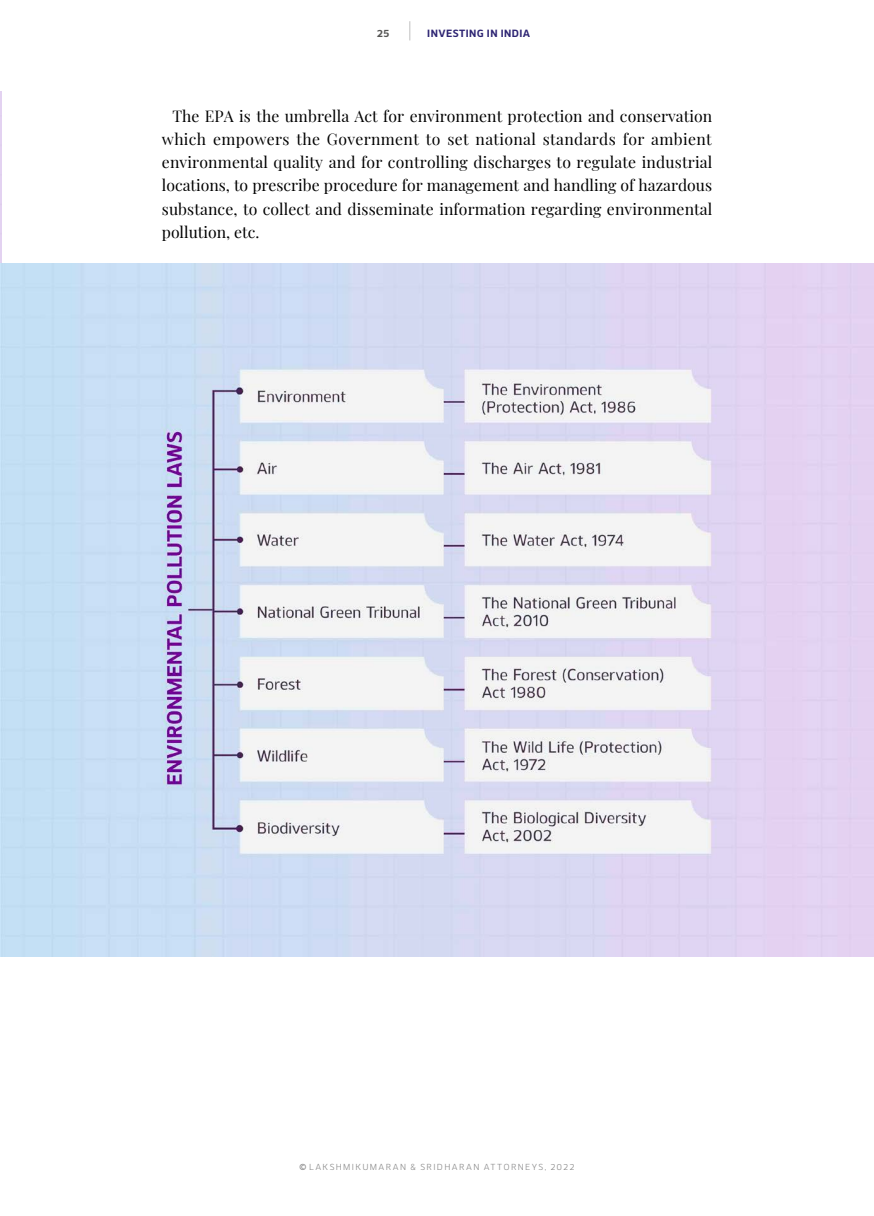
<style>
.page{position:relative;width:874px;height:1216px;background:#fff}
.page>*{position:absolute;margin:0;border:0;box-sizing:border-box;transform-origin:0 0}
.t1{font:15.75px/23.1px "Playfair Display";letter-spacing:.005em;color:#000;text-align:justify}
.t2{font:700 10.5px "Kobern";letter-spacing:.04em;color:#2e2573}
.t3{font:8.75px "Kobern";letter-spacing:.15em;color:#878787}
.s1{color:#575756}
.s2{font-weight:100;font-size:21px;color:#494849}
.s3{font-weight:700;color:#8a8a8b}
.s4{color:#89898a}
</style>
<div class="page">
<img style="left:0;top:263px;width:873px;height:692px">
<p class="t2" style="left:377px;top:26px;width:154px"><span class="s1">25</span> <span class="s2">|</span> INVESTING IN INDIA</p>
<p class="t1" style="left:162px;top:103px;width:551px;text-indent:11px">The EPA is the umbrella Act for environment protection and conservation which empowers the Government to set national standards for ambient environmental quality and for controlling discharges to regulate industrial locations, to prescribe procedure for management and handling of hazardous substance, to collect and disseminate information regarding environmental pollution, etc.</p>
<p class="t3" style="left:299px;top:1160px;width:276px"><span class="s3">©</span> LAKSHMIKUMARAN &amp; SRIDHARAN <span class="s4">ATTORNEYS</span>, 2022</p>
</div>
